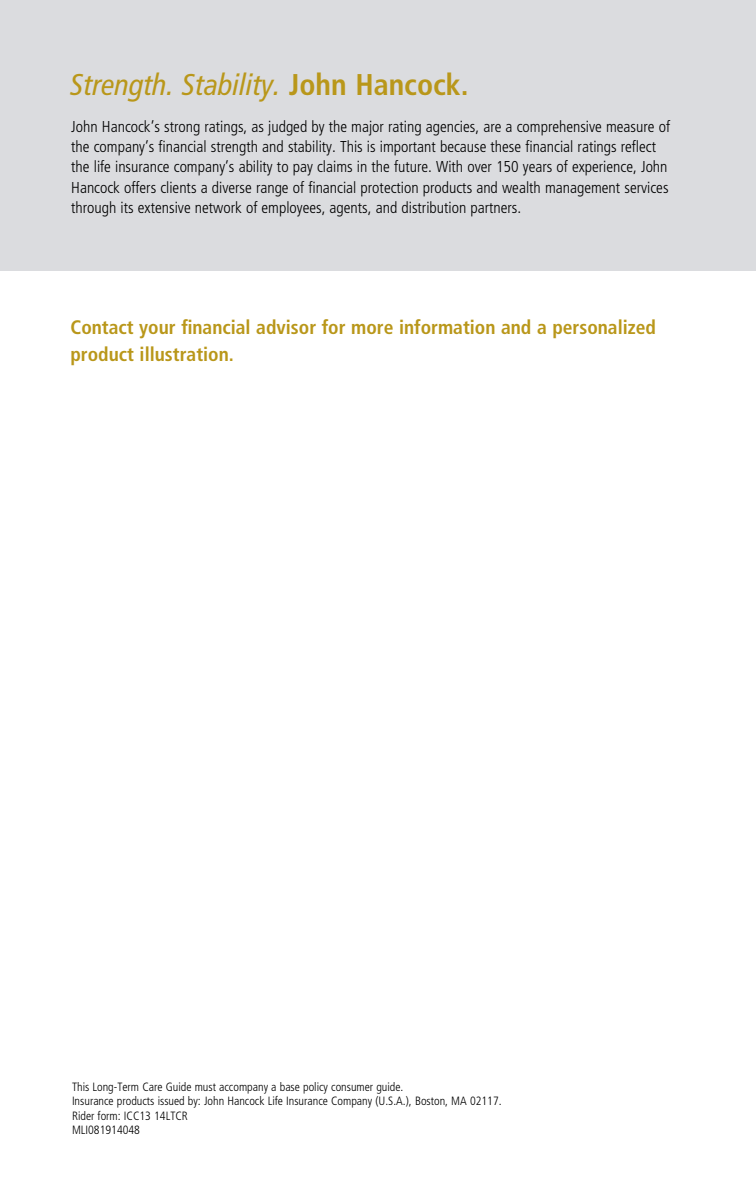
<style>
.page{position:relative;width:756px;height:1188px;background:#fff}
.page>*{position:absolute;margin:0;border:0;box-sizing:border-box;transform-origin:0 0}
.t1{font:italic condensed 30px "Frutiger LT Pro";color:#b9971a}
.t2{font:700 condensed 19.5px/27px "Frutiger LT Pro";color:#b9971a}
.t3{font:300 condensed 15.75px/20.2px "Frutiger LT Pro";color:#000}
.t4{font:300 condensed 12px/14.2px "Frutiger LT Pro";color:#000}
.s1{font-weight:700;font-style:normal}
</style>
<div class="page">
<div style="left:0;top:0;width:756px;height:270px;background:#dbdcdf"></div>
<h1 class="t1" style="left:70px;top:67px;width:400px">Strength. Stability. <span class="s1">John Hancock.</span></h1>
<p class="t3" style="left:71px;top:116px;width:600px">John Hancock’s strong ratings, as judged by the major rating agencies, are a comprehensive measure of the company’s financial strength and stability. This is important because these financial ratings reflect the life insurance company’s ability to pay claims in the future. With over 150 years of experience, John Hancock offers clients a diverse range of financial protection products and wealth management services through its extensive network of employees, agents, and distribution partners.</p>
<p class="t2" style="left:70px;top:314px;width:587px">Contact your financial advisor for more information and a personalized product illustration.</p>
<p class="t4" style="left:72px;top:1080px;width:431px">This Long-Term Care Guide must accompany a base policy consumer guide.<br>Insurance products issued by: John Hancock Life Insurance Company (U.S.A.), Boston, MA 02117.<br>Rider form: ICC13 14LTCR<br>MLI081914048</p>
</div>
